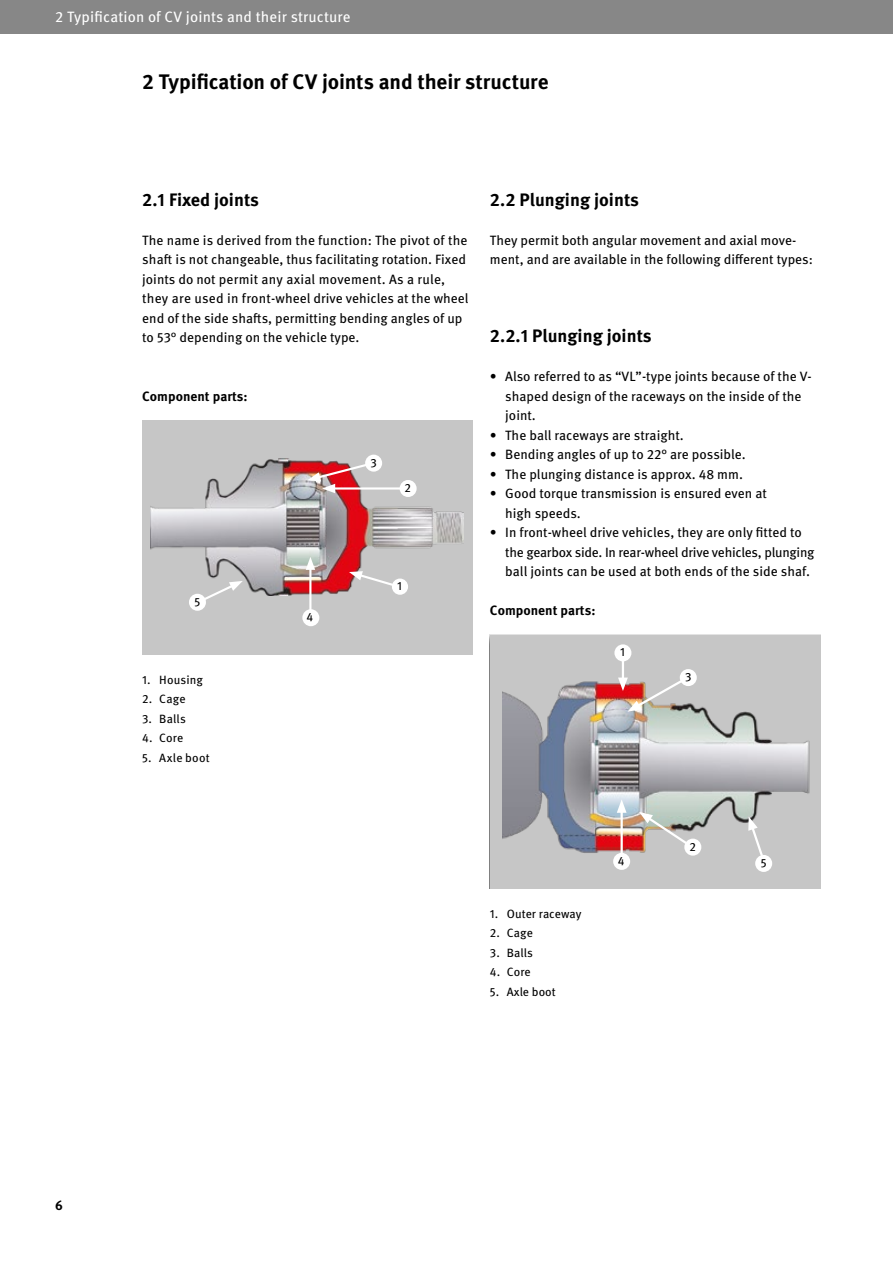
<style>
.page{position:relative;width:893px;height:1263px;background:#fff}
.page>*{position:absolute;margin:0;border:0;box-sizing:border-box;transform-origin:0 0}
.t1{font:700 21px "Meta OT";letter-spacing:-.01em;color:#000}
.t2{font:700 18px "Meta OT";color:#000}
.t3{font:15px "Meta OT";letter-spacing:.01em;color:#fff}
.t4{font:13.5px/19.5px "Meta OT";color:#000}
.t5{font:700 13.5px "Meta OT";color:#000}
.t6{font:12px "Meta OT";color:#000}
</style>
<div class="page">
<div style="left:0;top:0;width:893px;height:34px;background:#878787"></div>
<div style="left:490px;top:635px;width:331px;height:253px;background:#c6c6c6"></div>
<img style="left:502px;top:660px;width:308px;height:197px">
<div style="left:680px;top:669px;width:17px;height:17px;background:#fff;border-radius:50%"></div>
<hr style="left:622px;top:656px;width:2px;height:26px;background:#fff">
<svg style="left:618px;top:677px;width:68px;height:35px"></svg>
<div style="left:614px;top:644px;width:17px;height:17px;background:#fff;border-radius:50%"></div>
<hr style="left:620px;top:809px;width:3px;height:49px;background:#fff">
<svg style="left:617px;top:799px;width:10px;height:14px"></svg>
<div style="left:613px;top:853px;width:17px;height:17px;background:#fff;border-radius:50%"></div>
<svg style="left:639px;top:812px;width:54px;height:37px"></svg>
<div style="left:684px;top:839px;width:17px;height:17px;background:#fff;border-radius:50%"></div>
<svg style="left:748px;top:816px;width:18px;height:43px"></svg>
<div style="left:755px;top:855px;width:17px;height:17px;background:#fff;border-radius:50%"></div>
<div style="left:142px;top:420px;width:331px;height:234px;background:#c6c6c6"></div>
<img style="left:150px;top:458px;width:313px;height:138px">
<hr style="left:331px;top:487px;width:72px;height:3px;background:#fff">
<svg style="left:349px;top:571px;width:50px;height:18px"></svg>
<hr style="left:309px;top:566px;width:2px;height:48px;background:#fff">
<svg style="left:306px;top:557px;width:9px;height:13px"></svg>
<svg style="left:198px;top:581px;width:45px;height:19px"></svg>
<svg style="left:307px;top:462px;width:64px;height:31px"></svg>
<div style="left:365px;top:455px;width:17px;height:17px;background:#fff;border-radius:50%"></div>
<div style="left:400px;top:480px;width:17px;height:17px;background:#fff;border-radius:50%"></div>
<div style="left:392px;top:578px;width:16px;height:17px;background:#fff;border-radius:50%"></div>
<div style="left:302px;top:609px;width:17px;height:17px;background:#fff;border-radius:50%"></div>
<div style="left:189px;top:594px;width:17px;height:17px;background:#fff;border-radius:50%"></div>
<p class="t3" style="left:55px;top:8px;width:297px">2 Typification of CV joints and their structure</p>
<h1 class="t1" style="left:142px;top:68px;width:408px">2 Typification of CV joints and their structure</h1>
<h2 class="t2" style="left:142px;top:188px;width:118px">2.1 Fixed joints</h2>
<p class="t4" style="left:142px;top:231px;width:328px">The name is derived from the function: The pivot of the shaft is not changeable, thus facilitating rotation. Fixed joints do not permit any axial movement. As a rule, they are used in front-wheel drive vehicles at the wheel end of the side shafts, permitting bending angles of up to 53° depending on the vehicle type.</p>
<p class="t5" style="left:142px;top:388px;width:107px">Component parts:</p>
<p class="t6" style="left:195px;top:594px;width:7px">5</p>
<p class="t6" style="left:142px;top:672px;width:62px">1. Housing</p>
<p class="t6" style="left:142px;top:692px;width:45px">2. Cage</p>
<p class="t6" style="left:142px;top:711px;width:45px">3. Balls</p>
<p class="t6" style="left:142px;top:731px;width:43px">4. Core</p>
<p class="t6" style="left:142px;top:750px;width:69px">5. Axle boot</p>
<p class="t6" style="left:307px;top:610px;width:8px">4</p>
<p class="t6" style="left:370px;top:455px;width:8px">3</p>
<p class="t6" style="left:404px;top:481px;width:8px">2</p>
<p class="t6" style="left:397px;top:579px;width:6px">1</p>
<h2 class="t2" style="left:490px;top:188px;width:151px">2.2 Plunging joints</h2>
<p class="t4" style="left:490px;top:231px;width:325px">They permit both angular movement and axial move&shy;ment, and are available in the following different types:</p>
<h2 class="t2" style="left:490px;top:325px;width:163px">2.2.1 Plunging joints</h2>
<p class="t4" style="left:505px;top:367px;width:308px;text-indent:-15px">• Also referred to as “VL”-type joints because of the V&shy;shaped design of the raceways on the inside of the joint.</p>
<p class="t4" style="left:490px;top:425px;width:195px">• The ball raceways are straight.</p>
<p class="t4" style="left:490px;top:445px;width:257px">• Bending angles of up to 22° are possible.</p>
<p class="t4" style="left:490px;top:464px;width:254px">• The plunging distance is approx. 48 mm.</p>
<p class="t4" style="left:505px;top:484px;width:263px;text-indent:-15px">• Good torque transmission is ensured even at high speeds.</p>
<p class="t4" style="left:505px;top:523px;width:311px;text-indent:-15px">• In front-wheel drive vehicles, they are only fitted to the gearbox side. In rear-wheel drive vehicles, plunging ball joints can be used at both ends of the side shaf.</p>
<p class="t5" style="left:490px;top:602px;width:107px">Component parts:</p>
<p class="t6" style="left:620px;top:645px;width:6px">1</p>
<p class="t6" style="left:685px;top:669px;width:8px">3</p>
<p class="t6" style="left:490px;top:906px;width:93px">1. Outer raceway</p>
<p class="t6" style="left:490px;top:926px;width:44px">2. Cage</p>
<p class="t6" style="left:490px;top:945px;width:44px">3. Balls</p>
<p class="t6" style="left:490px;top:965px;width:42px">4. Core</p>
<p class="t6" style="left:490px;top:984px;width:67px">5. Axle boot</p>
<p class="t6" style="left:618px;top:853px;width:8px">4</p>
<p class="t6" style="left:689px;top:839px;width:8px">2</p>
<p class="t6" style="left:761px;top:855px;width:7px">5</p>
<p class="t5" style="left:55px;top:1197px;width:9px">6</p>
</div>
